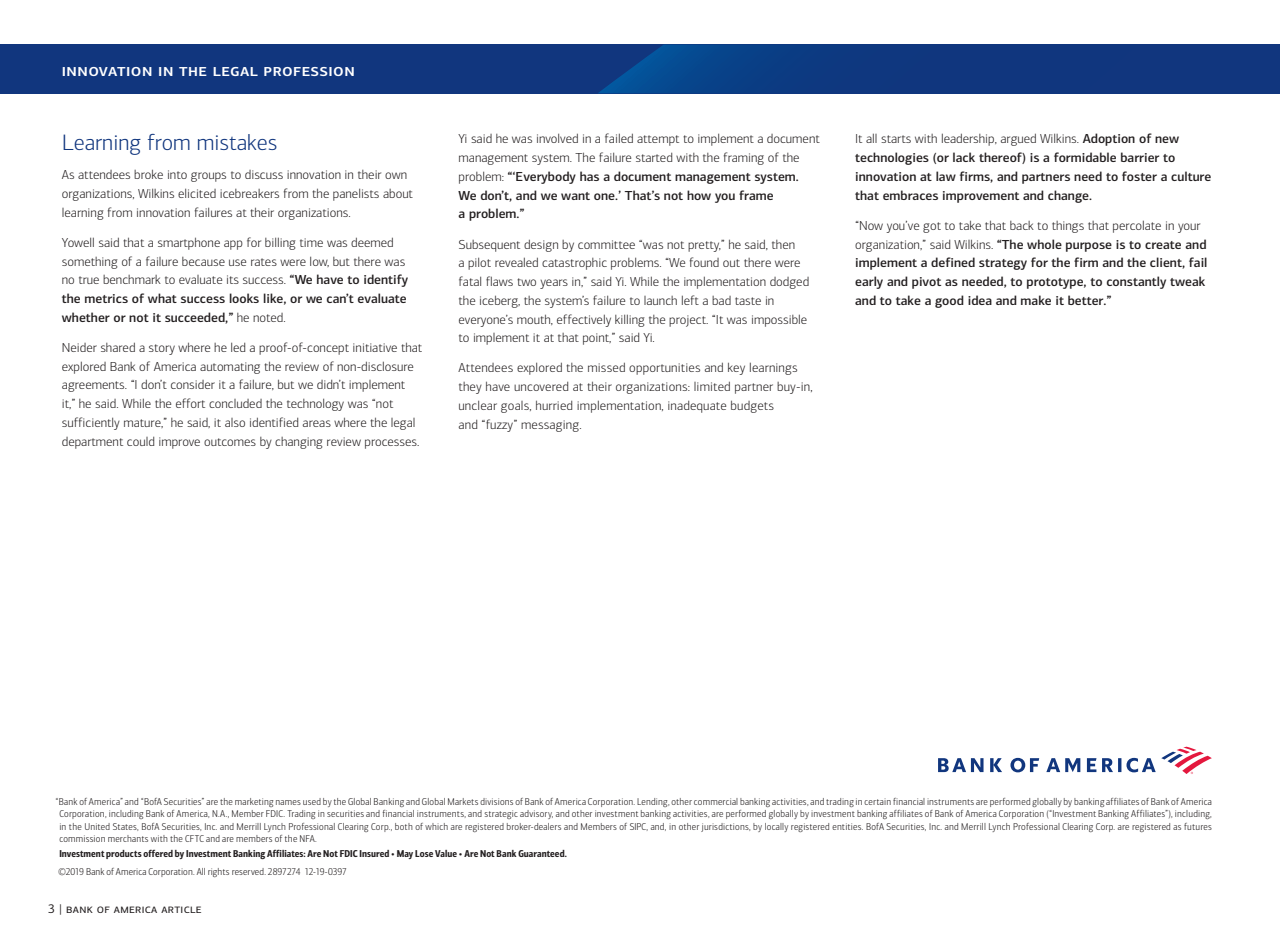
<style>
.page{position:relative;width:1280px;height:936px;background:#fff}
.page>*{position:absolute;margin:0;border:0;box-sizing:border-box;transform-origin:0 0}
.t1{font:300 22.5px "Connections";color:#11367e}
.t2{font:500 17.5px "Connections";letter-spacing:.025em;color:#fff}
.t3{font:300 13.12px/18.8px "Connections";color:#231f20}
.t4{font:500 13.12px/18.8px "Connections";color:#231f20}
.t5{font:12.5px "Connections";letter-spacing:.025em;color:#231f20}
.t6{font:300 10px/12.5px "Connections Cond";letter-spacing:.015em;color:#231f20;text-align:justify}
.t7{font:10px "Connections Cond Bld";letter-spacing:.005em;color:#231f20}
.s1{font-weight:500}
.s2{font-weight:300}
</style>
<div class="page">
<svg style="left:938px;top:746px;width:274px;height:27px"></svg>
<div style="left:0;top:45px;width:1280px;height:48px;background:#11367e"></div>
<svg style="left:598px;top:45px;width:165px;height:48px"></svg>
<h2 class="t2" style="left:62px;top:59px;width:294px">innovation in the legal profession</h2>
<h1 class="t1" style="left:62px;top:130px;width:217px">Learning from mistakes</h1>
<p class="t3" style="left:62px;top:165px;width:353px">As attendees broke into groups to discuss innovation in their own organizations, Wilkins elicited icebreakers from the panelists about learning from innovation failures at their organizations.</p>
<p class="t3" style="left:62px;top:233px;width:348px">Yowell said that a smartphone app for billing time was deemed something of a failure because use rates were low, but there was no true benchmark to evaluate its success. <span class="s1">“We have to identify the metrics of what success looks like, or we can’t evaluate whether or not it succeeded,”</span> he noted.</p>
<p class="t3" style="left:62px;top:338px;width:362px">Neider shared a story where he led a proof-of-concept initiative that explored Bank of America automating the review of non-disclosure agreements. “I don’t consider it a failure, but we didn’t implement<br>it,” he said. While the effort concluded the technology was “not sufficiently mature,” he said, it also identified areas where the legal department could improve outcomes by changing review processes.</p>
<p class="t3" style="left:458px;top:130px;width:363px">Yi said he was involved in a failed attempt to implement a document management system. The failure started with the framing of the problem: <span class="s1">“‘Everybody has a document management system.<br>We don’t, and we want one.’ That’s not how you frame<br>a problem.”</span></p>
<p class="t3" style="left:458px;top:235px;width:352px">Subsequent design by committee “was not pretty,” he said, then<br>a pilot revealed catastrophic problems. “We found out there were fatal flaws two years in,” said Yi. While the implementation dodged the iceberg, the system’s failure to launch left a bad taste in everyone’s mouth, effectively killing the project. “It was impossible to implement it at that point,” said Yi.</p>
<p class="t3" style="left:458px;top:358px;width:356px">Attendees explored the missed opportunities and key learnings they have uncovered at their organizations: limited partner buy-in, unclear goals, hurried implementation, inadequate budgets<br>and “fuzzy” messaging.</p>
<p class="t4" style="left:855px;top:129px;width:358px"><span class="s2">It all starts with leadership, argued Wilkins.</span> Adoption of new technologies (or lack thereof) is a formidable barrier to innovation at law firms, and partners need to foster a culture that embraces improvement and change.</p>
<p class="t4" style="left:855px;top:216px;width:354px"><span class="s2">“Now you’ve got to take that back to things that percolate in your organization,” said Wilkins.</span> “The whole purpose is to create and implement a defined strategy for the firm and the client, fail early and pivot as needed, to prototype, to constantly tweak and to take a good idea and make it better.”</p>
<p class="t6" style="left:59px;top:795px;width:1154px;text-indent:-4px">“Bank of America” and “BofA Securities” are the marketing names used by the Global Banking and Global Markets divisions of Bank of America Corporation. Lending, other commercial banking activities, and trading in certain financial instruments are performed globally by banking affiliates of Bank of America Corporation, including Bank of America, N.A., Member FDIC. Trading in securities and financial instruments, and strategic advisory, and other investment banking activities, are performed globally by investment banking affiliates of Bank of America Corporation (“Investment Banking Affiliates”), including, in the United States, BofA Securities, Inc. and Merrill Lynch Professional Clearing Corp., both of which are registered broker-dealers and Members of SIPC, and, in other jurisdictions, by locally registered entities. BofA Securities, Inc. and Merrill Lynch Professional Clearing Corp. are registered as futures commission merchants with the CFTC and are members of the NFA.</p>
<p class="t7" style="left:59px;top:847px;width:509px">Investment products offered by Investment Banking Affiliates: Are Not FDIC Insured • May Lose Value • Are Not Bank Guaranteed.</p>
<p class="t6" style="left:58px;top:864px;width:290px">©2019 Bank of America Corporation. All rights reserved. 2897274 12-19-0397</p>
<p class="t5" style="left:48px;top:900px;width:155px">3 | bank of america article</p>
</div>
